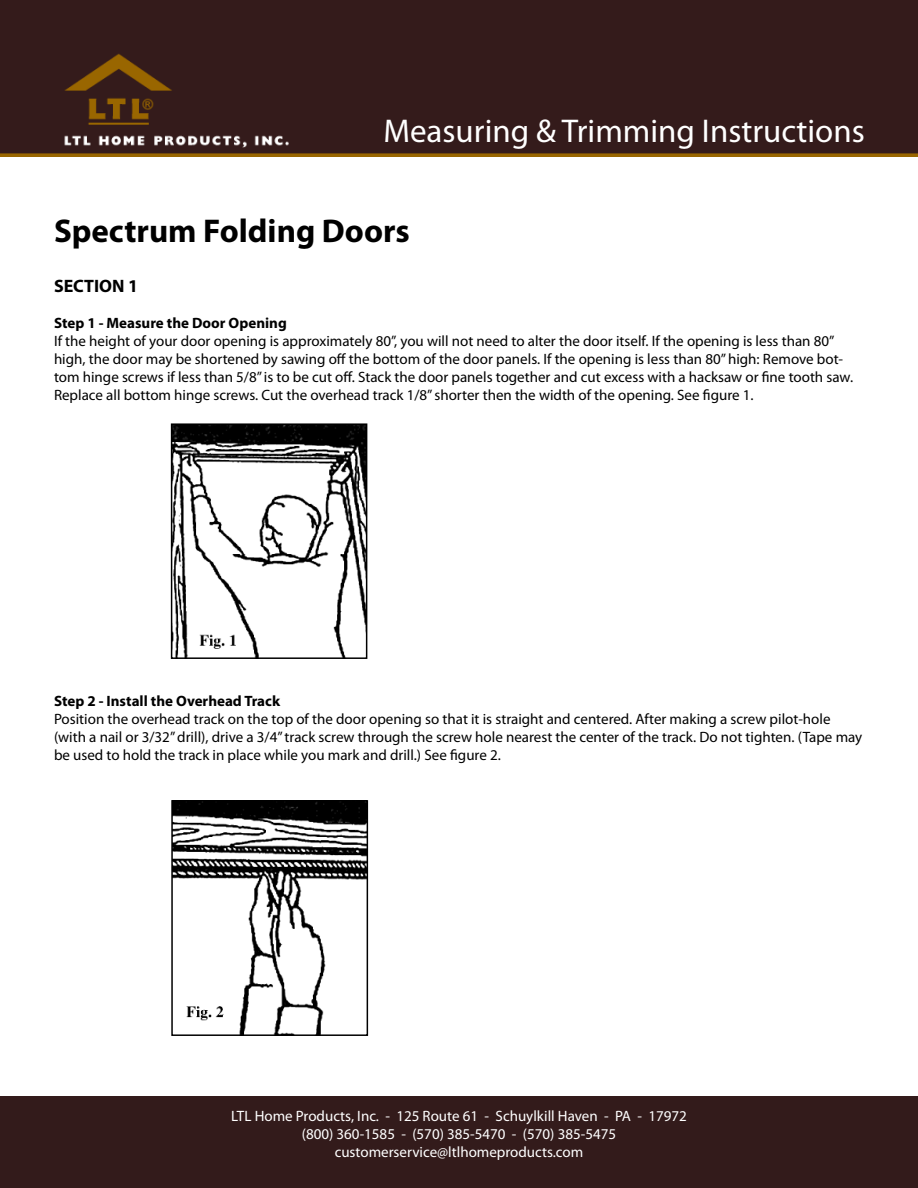
<style>
.page{position:relative;width:918px;height:1188px;background:#fff}
.page>*{position:absolute;margin:0;border:0;box-sizing:border-box;transform-origin:0 0}
.t1{font:33px "Myriad Pro";color:#fff}
.t2{font:700 33px "Myriad Pro";color:#000}
.t3{font:700 18px "Myriad Pro";color:#000}
.t4{font:15px/18px "Myriad Pro";color:#000}
.t5{font:15px/18px "Myriad Pro";color:#fff;text-align:center}
.t6{font:700 15px "Myriad Pro";color:#000}
</style>
<div class="page">
<div style="left:0;top:0;width:918px;height:157px;background:#341b1b"></div>
<div style="left:0;top:1096px;width:918px;height:92px;background:#331b1b"></div>
<img style="left:174px;top:426px;width:190px;height:230px">
<div style="left:171px;top:423px;width:196px;height:236px;border:2px solid #000"></div>
<img style="left:174px;top:803px;width:191px;height:230px">
<div style="left:171px;top:800px;width:197px;height:236px;border:2px solid #000"></div>
<h1 class="t1" style="left:383px;top:113px;width:483px">Measuring &amp; Trimming Instructions</h1>
<h1 class="t2" style="left:54px;top:213px;width:357px">Spectrum Folding Doors</h1>
<p class="t3" style="left:54px;top:276px;width:86px">SECTION 1</p>
<p class="t6" style="left:54px;top:315px;width:234px">Step 1 - Measure the Door Opening</p>
<p class="t4" style="left:54px;top:333px;width:801px">If the height of your door opening is approximately 80”, you will not need to alter the door itself. If the opening is less than 80” high, the door may be shortened by sawing off the bottom of the door panels. If the opening is less than 80” high: Remove bot&shy;tom hinge screws if less than 5/8” is to be cut off. Stack the door panels together and cut excess with a hacksaw or fine tooth saw.<br>Replace all bottom hinge screws. Cut the overhead track 1/8” shorter then the width of the opening. See figure 1.</p>
<p class="t6" style="left:54px;top:693px;width:228px">Step 2 - Install the Overhead Track</p>
<p class="t4" style="left:54px;top:711px;width:810px">Position the overhead track on the top of the door opening so that it is straight and centered. After making a screw pilot-hole (with a nail or 3/32” drill), drive a 3/4” track screw through the screw hole nearest the center of the track. Do not tighten. (Tape may be used to hold the track in place while you mark and drill.) See figure 2.</p>
<p class="t5" style="left:231px;top:1108px;width:457px">LTL Home Products, Inc. - 125 Route 61 - Schuylkill Haven - PA - 17972 (800) 360-1585 - (570) 385-5470 - (570) 385-5475 customerservice@ltlhomeproducts.com</p>
</div>
